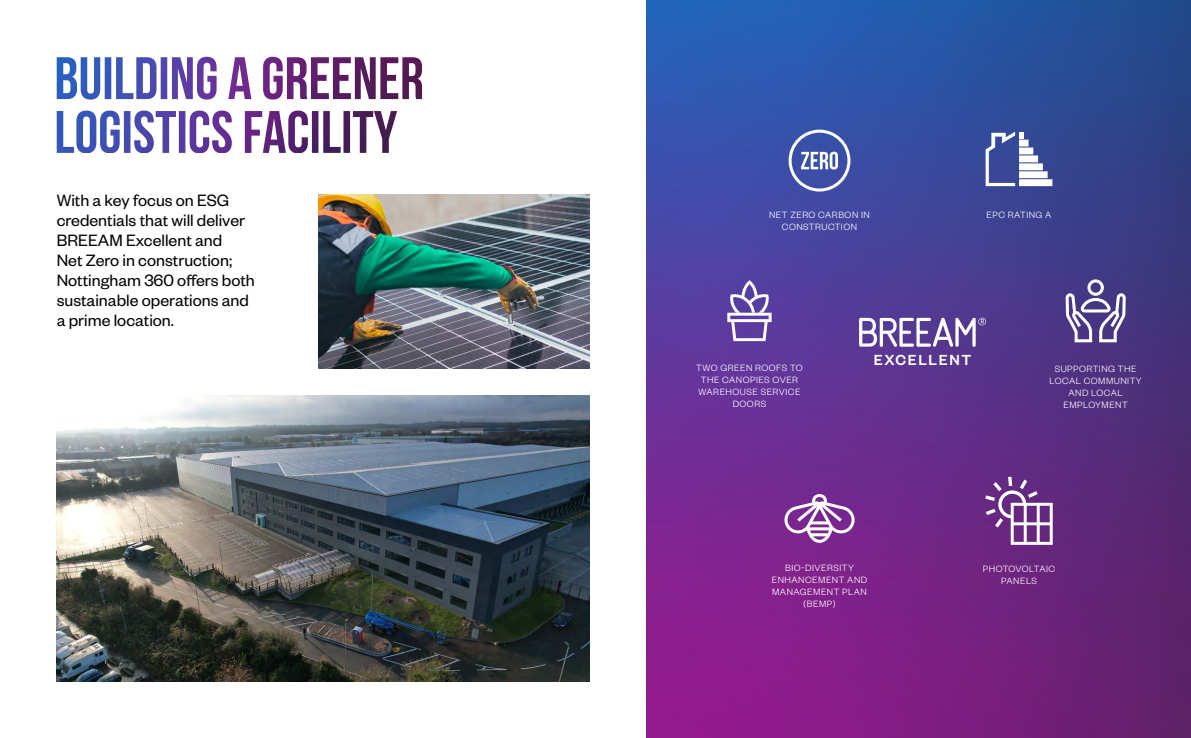
<style>
.page{position:relative;width:1191px;height:738px;background:#fff}
.page>*{position:absolute;margin:0;border:0;box-sizing:border-box;transform-origin:0 0}
.t1{font:18px/20px "Founders Grotesk";color:#000}
.t2{font:500 16px "Founders Grotesk";letter-spacing:.1em;color:#fff}
.t3{font:300 10px/12px "Founders Grotesk";letter-spacing:.05em;color:#fff;text-align:center}
</style>
<div class="page">
<img style="left:646px;top:0;width:545px;height:737px">
<img style="left:57px;top:57px;width:365px;height:96px">
<svg style="left:788px;top:129px;width:62px;height:62px"></svg>
<svg style="left:985px;top:132px;width:67px;height:54px"></svg>
<svg style="left:985px;top:476px;width:67px;height:68px"></svg>
<svg style="left:783px;top:493px;width:73px;height:49px"></svg>
<svg style="left:1065px;top:279px;width:61px;height:64px"></svg>
<svg style="left:859px;top:317px;width:127px;height:30px"></svg>
<svg style="left:727px;top:280px;width:44px;height:61px"></svg>
<img style="left:57px;top:395px;width:532px;height:285px">
<img style="left:319px;top:194px;width:270px;height:175px">
<h1 class="t1" style="left:57px;top:189px;width:200px">With a key focus on ESG credentials that will deliver<br>BREEAM Excellent and<br>Net Zero in construction;<br>Nottingham 360 offers both sustainable operations and a prime location.</h1>
<p class="t3" style="left:769px;top:208px;width:102px">NET ZERO CARBON IN<br>CONSTRUCTION</p>
<p class="t3" style="left:986px;top:208px;width:67px">EPC RATING A</p>
<h2 class="t2" style="left:873px;top:349px;width:99px">EXCELLENT</h2>
<p class="t3" style="left:696px;top:361px;width:108px">TWO GREEN ROOFS TO<br>THE CANOPIES OVER<br>WAREHOUSE SERVICE<br>DOORS</p>
<p class="t3" style="left:1049px;top:361px;width:94px">SUPPORTING THE<br>LOCAL COMMUNITY<br>AND LOCAL<br>EMPLOYMENT</p>
<p class="t3" style="left:772px;top:561px;width:97px">BIO-DIVERSITY<br>ENHANCEMENT AND<br>MANAGEMENT PLAN (BEMP)</p>
<p class="t3" style="left:983px;top:561px;width:74px">PHOTOVOLTAIC<br>PANELS</p>
</div>
